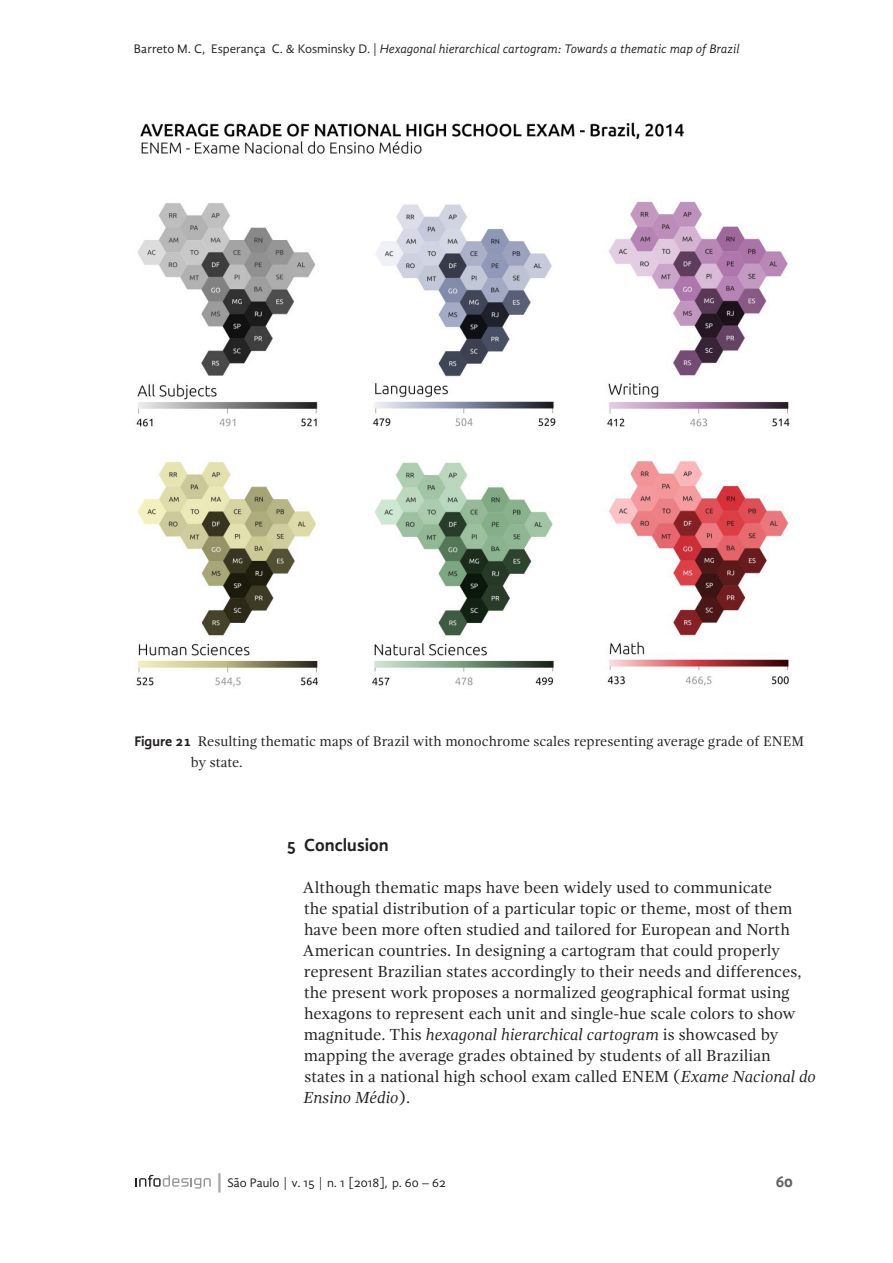
<style>
.page{position:relative;width:893px;height:1263px;background:#fff}
.page>*{position:absolute;margin:0;border:0;box-sizing:border-box;transform-origin:0 0}
.t1{font:700 18px "Gandhi Sans";color:#231f20}
.PT_Corpo_de_texto{font:16.5px/21px "Gandhi Serif";color:#231f20}
.t2{font:700 16.5px "Gandhi Sans";color:#636366}
.t3{font:14.25px/21px "Gandhi Serif";color:#231f20}
.t4{font:italic 12.75px "Gandhi Sans";color:#231f20}
.t5{font:12.75px "Gandhi Sans";color:#231f20}
.s1{font-style:normal}
.s2{font-family:"Gandhi Sans";font-weight:700}
.s3{font-style:italic}
.s4{font-size:19.2px;color:#a8a9ad}
</style>
<div class="page">
<svg style="left:136px;top:1175px;width:75px;height:13px"></svg>
<img style="left:136px;top:122px;width:654px;height:565px">
<p class="t4" style="left:134px;top:41px;width:607px"><span class="s1">Barreto M. C, Esperança C. &amp; Kosminsky D. |</span> Hexagonal hierarchical cartogram: Towards a thematic map of Brazil</p>
<p class="t3" style="left:191px;top:730px;width:615px;text-indent:-57px"><span class="s2">Figure 21</span> Resulting thematic maps of Brazil with monochrome scales representing average grade of ENEM by state.</p>
<p class="t1" style="left:287px;top:834px;width:104px">5 Conclusion</p>
<p class="PT_Corpo_de_texto" style="left:302px;top:877px;width:515px">Although thematic maps have been widely used to communicate<br>the spatial distribution of a particular topic or theme, most of them have been more often studied and tailored for European and North American countries. In designing a cartogram that could properly represent Brazilian states accordingly to their needs and differences, the present work proposes a normalized geographical format using hexagons to represent each unit and single-hue scale colors to show magnitude. This <span class="s3">hexagonal hierarchical cartogram</span> is showcased by mapping the average grades obtained by students of all Brazilian<br>states in a national high school exam called ENEM (<span class="s3">Exame Nacional do Ensino Médio</span>).</p>
<p class="t5" style="left:214px;top:1175px;width:233px"><span class="s4">|</span>São Paulo | v. 15 | n. 1 [2018], p. 60 – 62</p>
<p class="t2" style="left:776px;top:1171px;width:19px">60</p>
</div>
